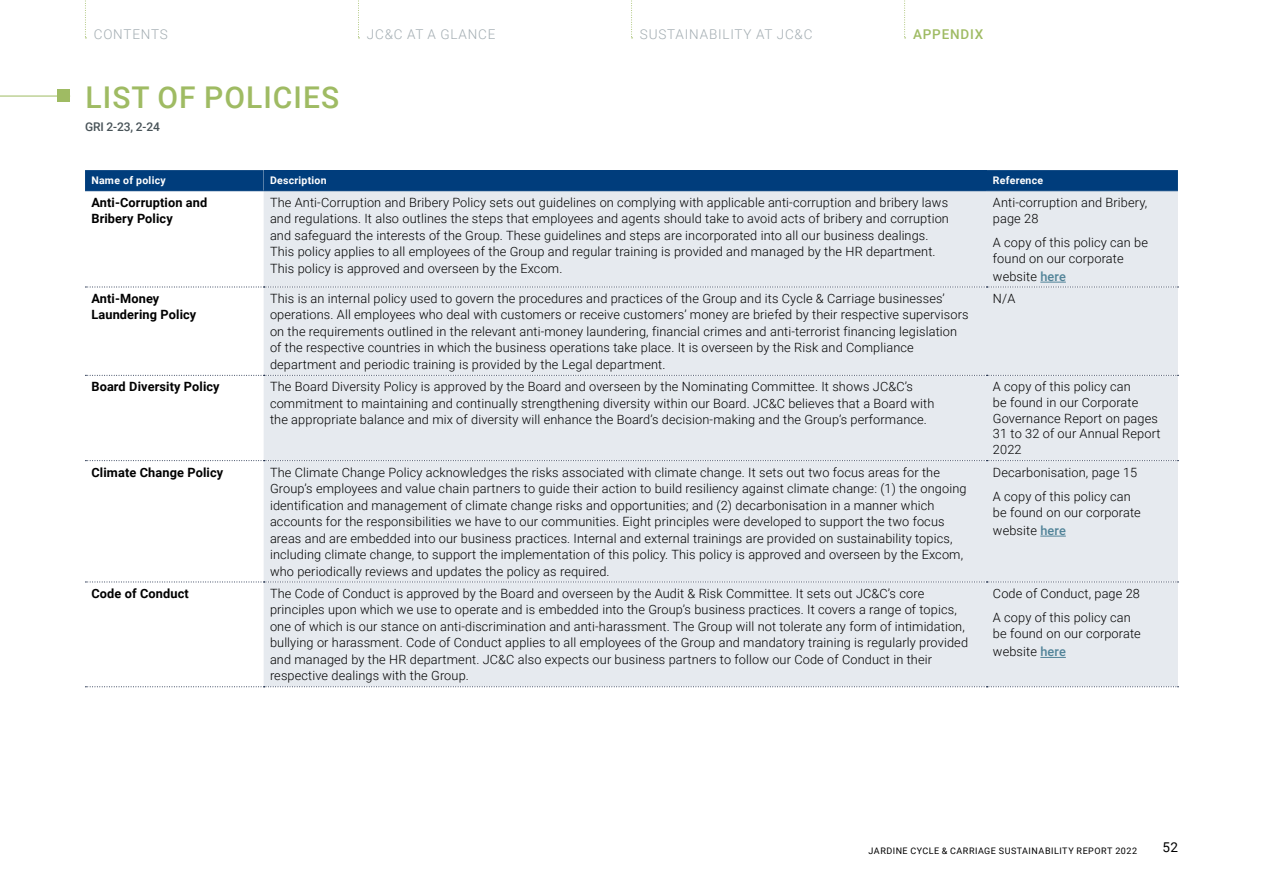
<style>
.page{position:relative;width:1263px;height:893px;background:#fff}
.page>*{position:absolute;margin:0;border:0;box-sizing:border-box;transform-origin:0 0}
.t1{font:500 30px "Roboto";letter-spacing:.035em;color:#9fbb63}
.t2{font:300 13.5px "Roboto";letter-spacing:.06em;color:#a3adb2}
.t3{font:500 13.5px "Roboto";letter-spacing:.06em;color:#9fbb63}
.t4{font:13.5px "Roboto";color:#000}
.t5{font:300 12.75px/16.5px "Roboto";letter-spacing:.01em;color:#000}
.t6{font:700 12.75px/16.5px "Roboto";letter-spacing:.01em;color:#000}
.t7{font:500 12px "Roboto";letter-spacing:-.01em;color:#485358}
.t8{font:700 10.5px "Roboto";letter-spacing:.025em;color:#fff}
.t9{font:9px "Roboto";letter-spacing:.06em;color:#000}
.s1{font-weight:500;color:#518398}
</style>
<div class="page">
<hr style="left:0;top:96px;width:70px;height:1px;background:#9fbb63">
<div style="left:57px;top:89px;width:13px;height:13px;background:#9fbb63"></div>
<div style="left:85px;top:170px;width:1093px;height:20px;background:#003d7c"></div>
<div style="left:264px;top:170px;width:722px;height:21px;background:#003d7c"></div>
<div style="left:264px;top:191px;width:914px;height:495px;background:#e6eaef"></div>
<svg style="left:85px;top:375px;width:1093px;height:1px"></svg>
<svg style="left:85px;top:460px;width:1093px;height:1px"></svg>
<svg style="left:85px;top:582px;width:1093px;height:1px"></svg>
<svg style="left:85px;top:686px;width:1093px;height:1px"></svg>
<hr style="left:85px;top:190px;width:179px;height:1px;background:#003d7c">
<hr style="left:986px;top:190px;width:192px;height:1px;background:#003d7c">
<svg style="left:85px;top:282px;width:1093px;height:6px"></svg>
<svg style="left:1040px;top:536px;width:26px;height:1px"></svg>
<svg style="left:1040px;top:657px;width:26px;height:1px"></svg>
<svg style="left:631px;top:0;width:2px;height:39px"></svg>
<svg style="left:904px;top:0;width:2px;height:39px"></svg>
<svg style="left:358px;top:0;width:1px;height:39px"></svg>
<svg style="left:85px;top:0;width:1px;height:39px"></svg>
<p class="t2" style="left:94px;top:25px;width:76px">CONTENTS</p>
<p class="t2" style="left:367px;top:25px;width:130px">JC&amp;C AT A GLANCE</p>
<p class="t2" style="left:640px;top:25px;width:174px">SUSTAINABILITY AT JC&amp;C</p>
<p class="t3" style="left:913px;top:25px;width:72px">APPENDIX</p>
<h1 class="t1" style="left:86px;top:76px;width:255px">LIST OF POLICIES</h1>
<p class="t7" style="left:85px;top:118px;width:76px">GRI 2-23, 2-24</p>
<p class="t8" style="left:91px;top:173px;width:76px">Name of policy</p>
<p class="t8" style="left:270px;top:173px;width:58px">Description</p>
<p class="t8" style="left:993px;top:173px;width:52px">Reference</p>
<p class="t6" style="left:91px;top:194px;width:117px">Anti-Corruption and<br>Bribery Policy</p>
<p class="t5" style="left:270px;top:194px;width:680px">The Anti-Corruption and Bribery Policy sets out guidelines on complying with applicable anti-corruption and bribery laws and regulations. It also outlines the steps that employees and agents should take to avoid acts of bribery and corruption and safeguard the interests of the Group. These guidelines and steps are incorporated into all our business dealings.<br>This policy applies to all employees of the Group and regular training is provided and managed by the HR department.<br>This policy is approved and overseen by the Excom.</p>
<p class="t5" style="left:993px;top:194px;width:156px;line-height:15.8px">Anti-corruption and Bribery, page 28</p>
<p class="t5" style="left:993px;top:234px;width:157px;line-height:15.8px">A copy of this policy can be found on our corporate</p>
<p class="t5" style="left:993px;top:267px;width:74px">website <span class="s1">here</span></p>
<p class="t6" style="left:91px;top:290px;width:106px">Anti-Money<br>Laundering Policy</p>
<p class="t5" style="left:270px;top:290px;width:700px">This is an internal policy used to govern the procedures and practices of the Group and its Cycle &amp; Carriage businesses’ operations. All employees who deal with customers or receive customers’ money are briefed by their respective supervisors on the requirements outlined in the relevant anti-money laundering, financial crimes and anti-terrorist financing legislation of the respective countries in which the business operations take place. It is overseen by the Risk and Compliance department and periodic training is provided by the Legal department.</p>
<p class="t5" style="left:993px;top:290px;width:24px">N/A</p>
<p class="t6" style="left:91px;top:378px;width:130px">Board Diversity Policy</p>
<p class="t5" style="left:270px;top:378px;width:666px">The Board Diversity Policy is approved by the Board and overseen by the Nominating Committee. It shows JC&amp;C’s commitment to maintaining and continually strengthening diversity within our Board. JC&amp;C believes that a Board with the appropriate balance and mix of diversity will enhance the Board’s decision-making and the Group’s performance.</p>
<p class="t5" style="left:993px;top:378px;width:169px;line-height:15.8px">A copy of this policy can<br>be found in our Corporate<br>Governance Report on pages<br>31 to 32 of our Annual Report<br>2022</p>
<p class="t6" style="left:91px;top:463px;width:133px">Climate Change Policy</p>
<p class="t5" style="left:270px;top:463px;width:698px">The Climate Change Policy acknowledges the risks associated with climate change. It sets out two focus areas for the Group’s employees and value chain partners to guide their action to build resiliency against climate change: (1) the ongoing identification and management of climate change risks and opportunities; and (2) decarbonisation in a manner which accounts for the responsibilities we have to our communities. Eight principles were developed to support the two focus areas and are embedded into our business practices. Internal and external trainings are provided on sustainability topics, including climate change, to support the implementation of this policy. This policy is approved and overseen by the Excom, who periodically reviews and updates the policy as required.</p>
<p class="t5" style="left:993px;top:459px;width:146px;line-height:24.3px">Decarbonisation, page 15<br>A copy of this policy can</p>
<p class="t5" style="left:993px;top:503px;width:149px;line-height:18px">be found on our corporate website <span class="s1">here</span></p>
<p class="t6" style="left:91px;top:585px;width:99px">Code of Conduct</p>
<p class="t5" style="left:270px;top:585px;width:699px">The Code of Conduct is approved by the Board and overseen by the Audit &amp; Risk Committee. It sets out JC&amp;C’s core principles upon which we use to operate and is embedded into the Group’s business practices. It covers a range of topics, one of which is our stance on anti-discrimination and anti-harassment. The Group will not tolerate any form of intimidation, bullying or harassment. Code of Conduct applies to all employees of the Group and mandatory training is regularly provided and managed by the HR department. JC&amp;C also expects our business partners to follow our Code of Conduct in their respective dealings with the Group.</p>
<p class="t5" style="left:993px;top:581px;width:149px;line-height:24.3px">Code of Conduct, page 28<br>A copy of this policy can</p>
<p class="t5" style="left:993px;top:624px;width:149px;line-height:18px">be found on our corporate website <span class="s1">here</span></p>
<p class="t9" style="left:868px;top:844px;width:270px">JARDINE CYCLE &amp; CARRIAGE SUSTAINABILITY REPORT 2022</p>
<p class="t4" style="left:1162px;top:838px;width:17px">52</p>
</div>
